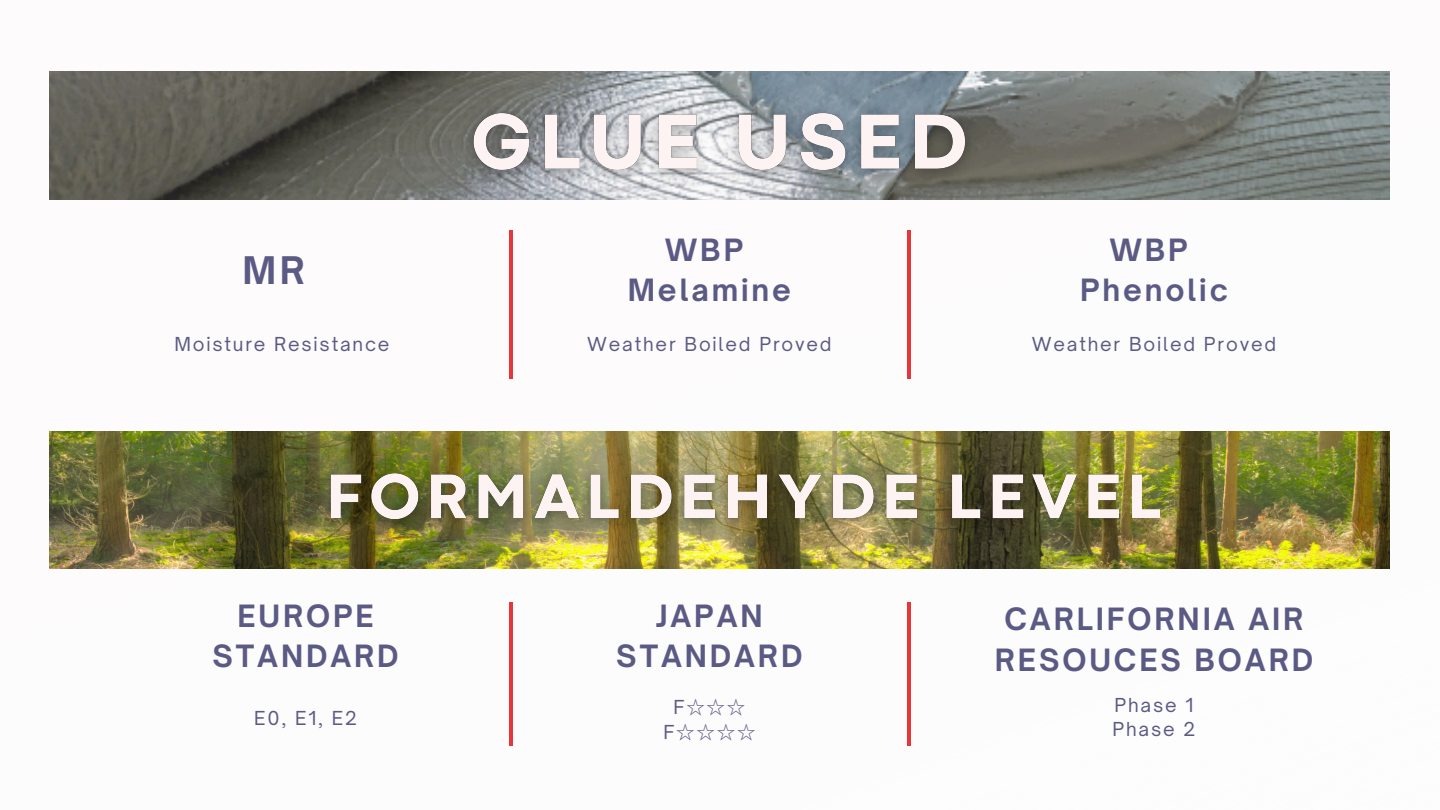
<style>
.page{position:relative;width:1440px;height:810px;background:#fff}
.page>*{position:absolute;margin:0;border:0;box-sizing:border-box;transform-origin:0 0}
.t1{font:700 36.4px "Open Sauce One";color:#5b5a84}
.t2{font:700 29.4px/40.5px "Open Sauce One";letter-spacing:.1em;color:#5b5a84;text-align:center}
.t3{font:18.4px "Open Sauce One";letter-spacing:.1em;color:#5b5a84}
.t4{font:18.4px "Noto Sans CJ Ksc";color:#5b5a84}
.s1{font-family:"Open Sauce One"}
</style>
<div class="page">
<hr style="left:510px;top:231px;width:3px;height:148px;background:#e8353a">
<hr style="left:907px;top:231px;width:4px;height:148px;background:#e8353a">
<img style="left:49px;top:71px;width:1340px;height:129px">
<img style="left:453px;top:97px;width:532px;height:96px">
<img style="left:49px;top:431px;width:1340px;height:138px">
<img style="left:314px;top:460px;width:863px;height:79px">
<hr style="left:510px;top:602px;width:3px;height:144px;background:#e8353a">
<hr style="left:907px;top:602px;width:4px;height:144px;background:#e8353a">
<p class="t1" style="left:243px;top:248px;width:64px">MR</p>
<p class="t3" style="left:174px;top:333px;width:217px">Moisture Resistance</p>
<p class="t2" style="left:213px;top:595px;width:188px">EUROPE<br>STANDARD</p>
<p class="t3" style="left:254px;top:706px;width:104px">E0, E1, E2</p>
<p class="t2" style="left:665px;top:229px;width:80px">WBP</p>
<p class="t2" style="left:628px;top:270px;width:165px">Melamine</p>
<h5 class="t2" style="left:1109px;top:229px;width:80px">WBP</h5>
<p class="t2" style="left:1080px;top:270px;width:149px">Phenolic</p>
<p class="t3" style="left:587px;top:333px;width:246px">Weather Boiled Proved</p>
<h5 class="t3" style="left:1032px;top:333px;width:246px">Weather Boiled Proved</h5>
<p class="t2" style="left:616px;top:595px;width:188px">JAPAN<br>STANDARD</p>
<p class="t4" style="left:674px;top:692px;width:73px"><span class="s1">F</span>☆☆☆</p>
<p class="t4" style="left:663px;top:717px;width:94px"><span class="s1">F</span>☆☆☆☆</p>
<p class="t2" style="left:995px;top:599px;width:320px">CARLIFORNIA AIR<br>RESOUCES BOARD</p>
<h6 class="t3" style="left:1115px;top:693px;width:80px">Phase 1</h6>
<p class="t3" style="left:1113px;top:718px;width:84px">Phase 2</p>
</div>
